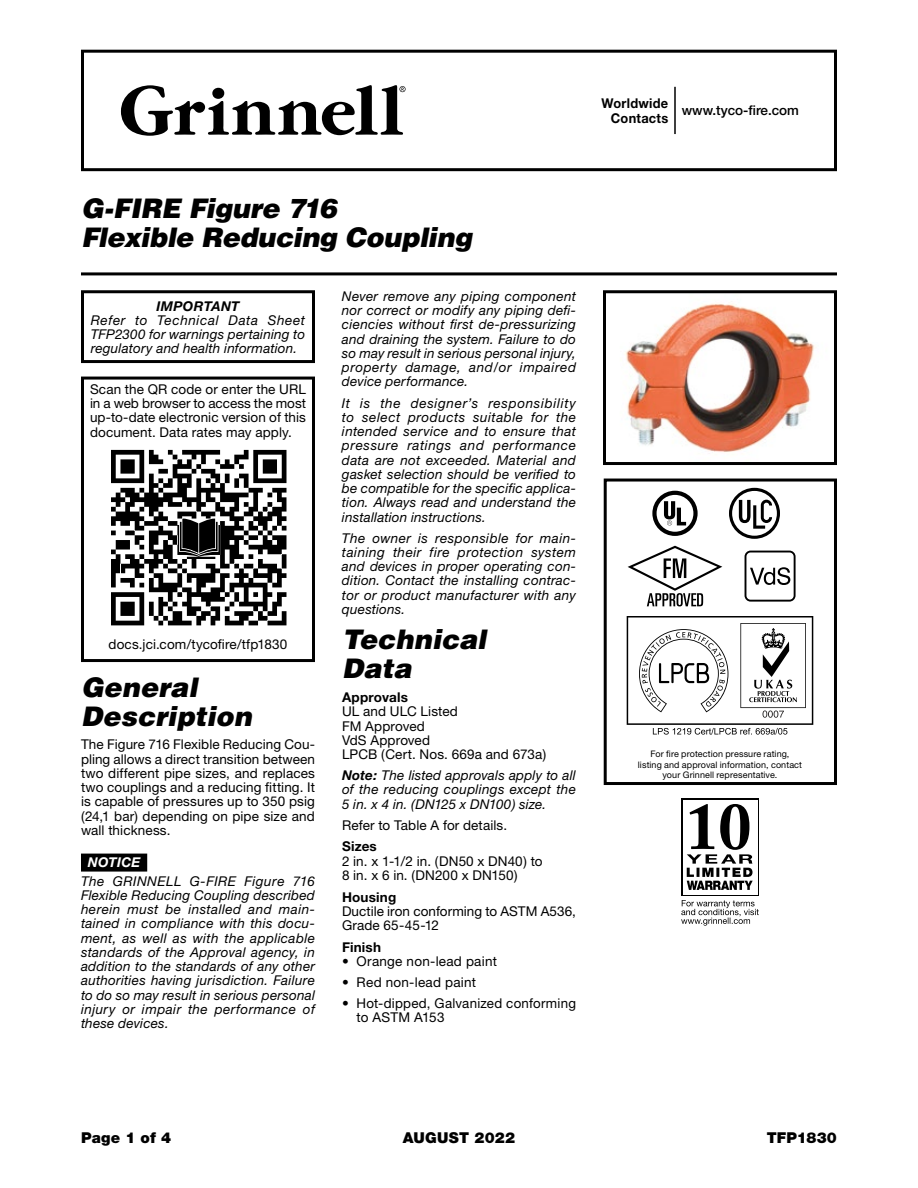
<style>
.page{position:relative;width:918px;height:1188px;background:#fff}
.page>*{position:absolute;margin:0;border:0;box-sizing:border-box;transform-origin:0 0}
.t1{font:italic 900 27px/28.8px "Helvetica";letter-spacing:-.005em;color:#000}
.t2{font:900 15px "Helvetica Neue LT Std";letter-spacing:.015em;color:#000}
.t3{font:italic 13.5px/14.2px "Helvetica Neue";letter-spacing:.015em;color:#000;text-align:justify}
.t4{font:13.5px/14.2px "Helvetica Neue";letter-spacing:.01em;color:#000}
.t5{font:13.5px/14.2px "Helvetica Neue LT Std";letter-spacing:.02em;color:#000}
.t6{font:700 13.5px "Helvetica Neue LT Std";letter-spacing:.015em;color:#000}
.t7{font:700 13.5px/15px "Helvetica Neue LT Std";letter-spacing:.015em;color:#000;text-align:right;scale:.95 1}
.t8{font:500 13.5px "Helvetica Neue LT Std";color:#000}
.t9{font:italic 700 13.5px "Helvetica Neue";letter-spacing:.025em;color:#000}
.t10{font:italic 700 13.5px "Helvetica Neue LT Std";letter-spacing:.02em;color:#fff}
.t11{font:9px/10.5px "Helvetica Neue LT Std";letter-spacing:.01em;color:#000;text-align:center}
.s1{font-weight:700}
</style>
<div class="page">
<div style="left:81px;top:50px;width:756px;height:121px;border:3px solid #000"></div>
<hr style="left:81px;top:272px;width:756px;height:3px;background:#000">
<hr style="left:674px;top:87px;width:2px;height:47px;background:#000">
<svg style="left:121px;top:85px;width:285px;height:51px"></svg>
<div style="left:81px;top:290px;width:234px;height:73px;border:3px solid #000"></div>
<div style="left:81px;top:377px;width:234px;height:285px;border:3px solid #000"></div>
<svg style="left:111px;top:450px;width:175px;height:175px"></svg>
<div style="left:81px;top:854px;width:66px;height:18px;background:#000"></div>
<div style="left:604px;top:479px;width:233px;height:306px;border:3px solid #000"></div>
<img style="left:625px;top:303px;width:190px;height:150px">
<div style="left:603px;top:290px;width:234px;height:175px;border:3px solid #000"></div>
<svg style="left:627px;top:616px;width:186px;height:119px"></svg>
<svg style="left:652px;top:491px;width:46px;height:45px"></svg>
<svg style="left:729px;top:488px;width:51px;height:51px"></svg>
<svg style="left:745px;top:551px;width:51px;height:51px"></svg>
<svg style="left:628px;top:546px;width:94px;height:60px"></svg>
<div style="left:681px;top:799px;width:78px;height:97px;background:linear-gradient(to bottom,#fff,#fff)"></div>
<div style="left:683px;top:800px;width:74px;height:95px;background:#fff"></div>
<svg style="left:687px;top:804px;width:66px;height:86px"></svg>
<svg style="left:681px;top:900px;width:78px;height:26px"></svg>
<p class="t7" style="left:602px;top:95px;width:72px">Worldwide<br>Contacts</p>
<p class="t8" style="left:682px;top:102px;width:119px">www.tyco-fire.com</p>
<h1 class="t1" style="left:81px;top:193px;width:393px">G-FIRE Figure 716<br>Flexible Reducing Coupling</h1>
<p class="t9" style="left:156px;top:297px;width:85px">IMPORTANT</p>
<p class="t3" style="left:91px;top:313px;width:216px">Refer to Technical Data Sheet TFP2300 for warnings pertaining to regulatory and health information.</p>
<p class="t4" style="left:90px;top:382px;width:218px;text-align:justify">Scan the QR code or enter the URL in a web browser to access the most up-to-date electronic version of this document. Data rates may apply.</p>
<p class="t5" style="left:109px;top:636px;width:180px">docs.jci.com/tycofire/tfp1830</p>
<h1 class="t1" style="left:81px;top:673px;width:172px">General<br>Description</h1>
<p class="t4" style="left:81px;top:737px;width:236px;text-align:justify">The Figure 716 Flexible Reducing Cou&shy;pling allows a direct transition between two different pipe sizes, and replaces two couplings and a reducing fitting. It is capable of pressures up to 350 psig (24,1 bar) depending on pipe size and wall thickness.</p>
<p class="t10" style="left:88px;top:854px;width:54px">NOTICE</p>
<p class="t3" style="left:81px;top:874px;width:236px">The GRINNELL G-FIRE Figure 716<br>Flexible Reducing Coupling described herein must be installed and main&shy;tained in compliance with this docu&shy;ment, as well as with the applicable standards of the Approval agency, in addition to the standards of any other authorities having jurisdiction. Failure to do so may result in serious personal injury or impair the performance of these devices.</p>
<p class="t3" style="left:342px;top:289px;width:236px">Never remove any piping component nor correct or modify any piping defi&shy;ciencies without first de-pressurizing and draining the system. Failure to do so may result in serious personal injury, property damage, and/or impaired device performance.</p>
<p class="t3" style="left:342px;top:395px;width:236px">It is the designer’s responsibility to select products suitable for the intended service and to ensure that pressure ratings and performance data are not exceeded. Material and gasket selection should be verified to be compatible for the specific applica&shy;tion. Always read and understand the installation instructions.</p>
<p class="t3" style="left:342px;top:530px;width:236px">The owner is responsible for main&shy;taining their fire protection system and devices in proper operating con&shy;dition. Contact the installing contrac&shy;tor or product manufacturer with any questions.</p>
<h1 class="t1" style="left:342px;top:625px;width:146px">Technical<br>Data</h1>
<p class="t6" style="left:342px;top:689px;width:67px">Approvals</p>
<p class="t4" style="left:342px;top:704px;width:206px">UL and ULC Listed<br>FM Approved<br>VdS Approved<br>LPCB (Cert. Nos. 669a and 673a)</p>
<p class="t3" style="left:342px;top:768px;width:235px"><span class="s1">Note:</span> The listed approvals apply to all of the reducing couplings except the 5 in. x 4 in. (DN125 x DN100) size.</p>
<p class="t4" style="left:342px;top:818px;width:167px">Refer to Table A for details.</p>
<p class="t6" style="left:342px;top:838px;width:36px">Sizes</p>
<p class="t4" style="left:342px;top:854px;width:202px">2 in. x 1-1/2 in. (DN50 x DN40) to<br>8 in. x 6 in. (DN200 x DN150)</p>
<p class="t6" style="left:342px;top:889px;width:56px">Housing</p>
<p class="t4" style="left:342px;top:904px;width:236px">Ductile iron conforming to ASTM A536,<br>Grade 65-45-12</p>
<p class="t6" style="left:342px;top:939px;width:41px">Finish</p>
<p class="t5" style="left:342px;top:954px;width:156px">• Orange non-lead paint</p>
<p class="t5" style="left:342px;top:975px;width:136px">• Red non-lead paint</p>
<p class="t5" style="left:357px;top:996px;width:221px;text-indent:-15px">• Hot-dipped, Galvanized conforming to ASTM A153</p>
<p class="t11" style="left:638px;top:749px;width:166px">For fire protection pressure rating, listing and approval information, contact your Grinnell representative.</p>
<p class="t2" style="left:81px;top:1128px;width:92px">Page 1 of 4</p>
<p class="t2" style="left:403px;top:1128px;width:114px">AUGUST 2022</p>
<p class="t2" style="left:767px;top:1128px;width:72px">TFP1830</p>
</div>
